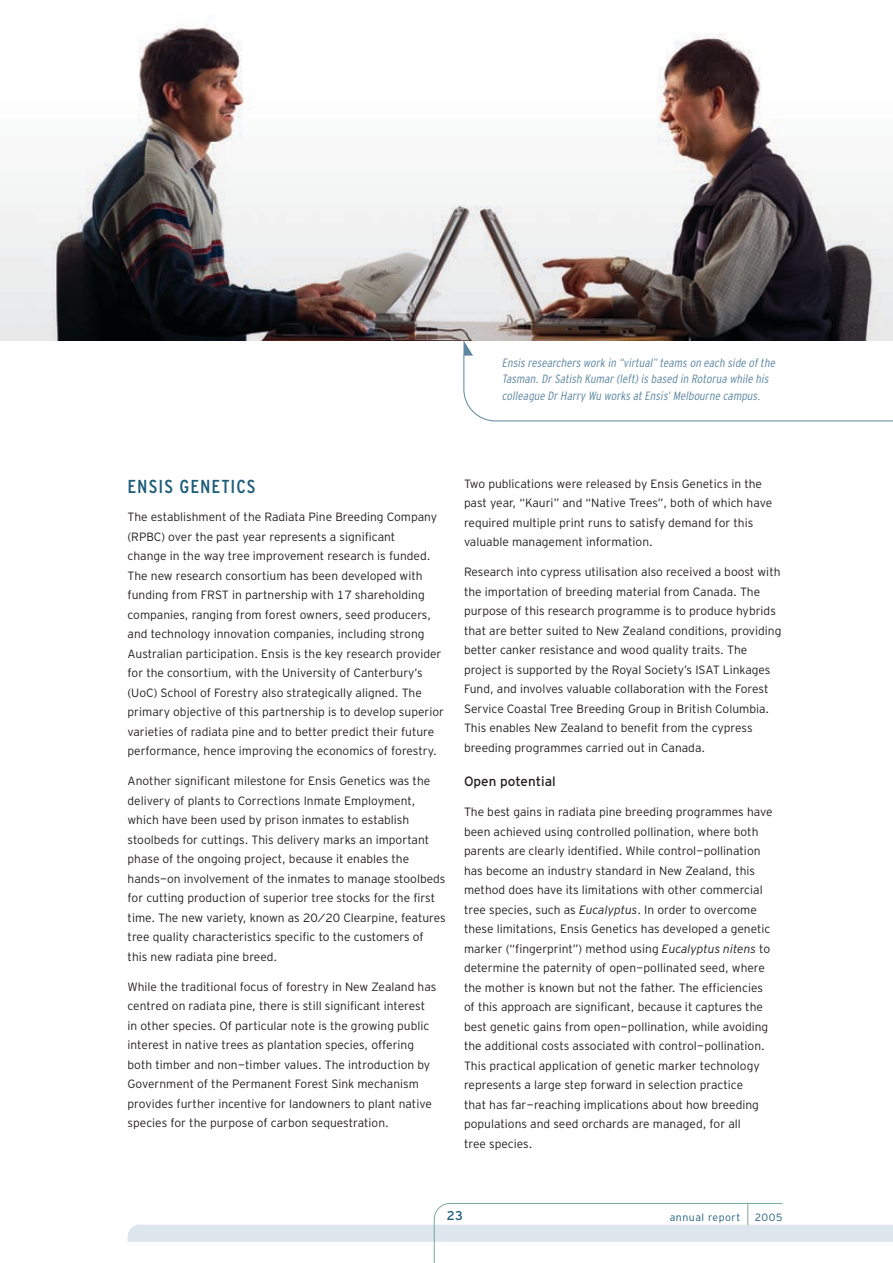
<style>
.page{position:relative;width:893px;height:1263px;background:#fff}
.page>*{position:absolute;margin:0;border:0;box-sizing:border-box;transform-origin:0 0}
.t1{font:condensed 18.75px "Interstate Tab";letter-spacing:.05em;color:#1e5d79;scale:1.05 1}
.t2{font:13.5px "Interstate Tab";color:#231f20}
.t3{font:12.75px "Interstate";color:#1e5d79}
.t4{font:300 12px/19.5px "Interstate Tab";color:#231f20}
.t5{font:italic 300 condensed 12px/16.5px "Interstate Tab";color:#5d87a1;scale:1.05 1}
.t6{font:300 10.5px "Interstate";letter-spacing:.05em;color:#1e5d79}
.s1{font-family:"Interstate";font-style:italic}
</style>
<div class="page">
<svg style="left:128px;top:1203px;width:765px;height:60px"></svg>
<svg style="left:463px;top:340px;width:430px;height:82px"></svg>
<img style="left:0;top:24px;width:893px;height:316px">
<p class="t5" style="left:502px;top:354px;width:264px">Ensis researchers work in “virtual” teams on each side ofthe<br>Tasman.DrSatish Kumar(left)is based in Rotorua while his colleague DrHarry Wu works atEnsis’Melbourne campus.</p>
<h1 class="t1" style="left:128px;top:476px;width:123px">ENSIS GENETICS</h1>
<p class="t4" style="left:128px;top:507px;width:318px">The establishment of the Radiata Pine Breeding Company (RPBC) over the past year represents a significant<br>change in the way tree improvement research is funded.<br>The new research consortium has been developed with funding from FRST in partnership with 17 shareholding companies, ranging from forest owners, seed producers, and technology innovation companies, including strong Australian participation. Ensis is the key research provider for the consortium, with the University of Canterbury’s (UoC) School of Forestry also strategically aligned. The primary objective of this partnership is to develop superior varieties of radiata pine and to better predict their future performance, hence improving the economics of forestry.</p>
<p class="t4" style="left:128px;top:771px;width:320px">Another significant milestone for Ensis Genetics was the delivery of plants to Corrections Inmate Employment, which have been used by prison inmates to establish stoolbeds for cuttings. This delivery marks an important phase of the ongoing project, because it enables the hands-on involvement of the inmates to manage stoolbeds for cutting production of superior tree stocks for the first time. The new variety, known as 20/20 Clearpine, features tree quality characteristics specific to the customers of this new radiata pine breed.</p>
<p class="t4" style="left:128px;top:977px;width:310px">While the traditional focus of forestry in New Zealand has centred on radiata pine, there is still significant interest in other species. Of particular note is the growing public interest in native trees as plantation species, offering both timber and non-timber values. The introduction by Government of the Permanent Forest Sink mechanism provides further incentive for landowners to plant native species for the purpose of carbon sequestration.</p>
<p class="t4" style="left:464px;top:474px;width:310px">Two publications were released by Ensis Genetics in the past year, “Kauri” and “Native Trees”, both of which have required multiple print runs to satisfy demand for this valuable management information.</p>
<p class="t4" style="left:464px;top:562px;width:319px">Research into cypress utilisation also received a boost with the importation of breeding material from Canada. The purpose of this research programme is to produce hybrids that are better suited to New Zealand conditions, providing better canker resistance and wood quality traits. The project is supported by the Royal Society’s ISAT Linkages Fund, and involves valuable collaboration with the Forest Service Coastal Tree Breeding Group in British Columbia.<br>This enables New Zealand to benefit from the cypress breeding programmes carried out in Canada.</p>
<p class="t2" style="left:464px;top:774px;width:93px">Open potential</p>
<p class="t4" style="left:464px;top:802px;width:310px">The best gains in radiata pine breeding programmes have been achieved using controlled pollination, where both parents are clearly identified. While control-pollination has become an industry standard in New Zealand, this method does have its limitations with other commercial tree species, such as <span class="s1">Eucalyptus</span>. In order to overcome these limitations, Ensis Genetics has developed a genetic marker (“fingerprint”) method using <span class="s1">Eucalyptus nitens</span> to determine the paternity of open-pollinated seed, where the mother is known but not the father. The efficiencies of this approach are significant, because it captures the best genetic gains from open-pollination, while avoiding the additional costs associated with control-pollination.<br>This practical application of genetic marker technology represents a large step forward in selection practice<br>that has far-reaching implications about how breeding populations and seed orchards are managed, for all<br>tree species.</p>
<p class="t3" style="left:447px;top:1208px;width:18px">23</p>
<p class="t6" style="left:670px;top:1211px;width:72px">annual report</p>
<p class="t6" style="left:755px;top:1211px;width:29px">2005</p>
</div>
